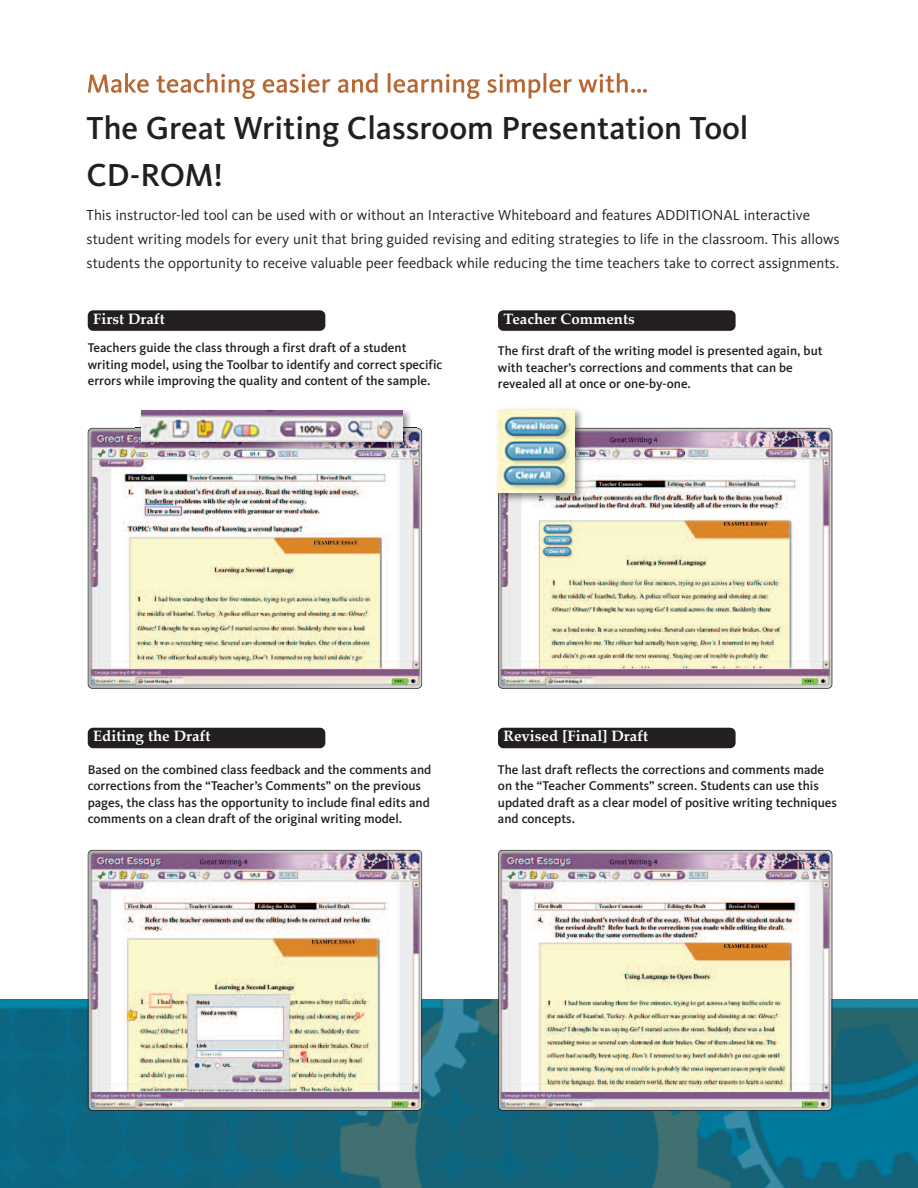
<style>
.page{position:relative;width:918px;height:1188px;background:#fff}
.page>*{position:absolute;margin:0;border:0;box-sizing:border-box;transform-origin:0 0}
.t1{font:500 33px/46.5px "Kievit OT";color:#231f20}
.t2{font:15px/24px "Kievit OT";color:#231f20}
.t3{font:700 15px "Palatino Linotype";color:#fff}
.t4{font:500 13.2px/16.5px "Kievit OT";color:#231f20}
</style>
<div class="page">
<img style="left:0;top:999px;width:918px;height:189px">
<img style="left:91px;top:431px;width:328px;height:255px">
<div style="left:88px;top:428px;width:334px;height:261px;border:2px solid #231f20;border-radius:5px"></div>
<img style="left:499px;top:429px;width:332px;height:259px;border-radius:4px">
<div style="left:498px;top:428px;width:334px;height:261px;border:2px solid #231f20;border-radius:5px"></div>
<img style="left:91px;top:853px;width:328px;height:255px">
<div style="left:88px;top:850px;width:334px;height:261px;border:2px solid #231f20;border-radius:5px"></div>
<img style="left:501px;top:853px;width:328px;height:255px">
<div style="left:498px;top:850px;width:334px;height:261px;border:2px solid #231f20;border-radius:5px"></div>
<div style="left:88px;top:728px;width:237px;height:20px;background:#231f20;border-radius:5px"></div>
<div style="left:498px;top:728px;width:238px;height:20px;background:#231f20;border-radius:5px"></div>
<img style="left:136px;top:410px;width:280px;height:45px">
<img style="left:142px;top:410px;width:260px;height:31px">
<img style="left:502px;top:409px;width:86px;height:19px">
<img style="left:499px;top:429px;width:89px;height:78px">
<img style="left:498px;top:410px;width:77px;height:83px">
<div style="left:88px;top:310px;width:237px;height:21px;background:#231f20;border-radius:5px"></div>
<div style="left:498px;top:310px;width:238px;height:21px;background:#231f20;border-radius:5px"></div>
<svg style="left:88px;top:73px;width:186px;height:26px"></svg>
<h1 class="t1" style="left:87px;top:108px;width:664px">The Great Writing Classroom Presentation Tool<br>CD-ROM!</h1>
<p class="t2" style="left:87px;top:205px;width:755px">This instructor-led tool can be used with or without an Interactive Whiteboard and features ADDITIONAL interactive student writing models for every unit that bring guided revising and editing strategies to life in the classroom. This allows students the opportunity to receive valuable peer feedback while reducing the time teachers take to correct assignments.</p>
<p class="t3" style="left:93px;top:308px;width:73px">First Draft</p>
<p class="t3" style="left:503px;top:308px;width:133px">Teacher Comments</p>
<p class="t4" style="left:88px;top:340px;width:356px">Teachers guide the class through a first draft of a student writing model, using the Toolbar to identify and correct specific errors while improving the quality and content of the sample.</p>
<p class="t4" style="left:498px;top:343px;width:326px">The first draft of the writing model is presented again, but with teacher’s corrections and comments that can be revealed all at once or one-by-one.</p>
<p class="t3" style="left:93px;top:726px;width:119px">Editing the Draft</p>
<p class="t3" style="left:503px;top:726px;width:146px">Revised [Final] Draft</p>
<p class="t4" style="left:88px;top:762px;width:345px">Based on the combined class feedback and the comments and corrections from the “Teacher’s Comments” on the previous pages, the class has the opportunity to include final edits and comments on a clean draft of the original writing model.</p>
<p class="t4" style="left:498px;top:762px;width:341px">The last draft reflects the corrections and comments made on the “Teacher Comments” screen. Students can use this updated draft as a clear model of positive writing techniques and concepts.</p>
</div>
